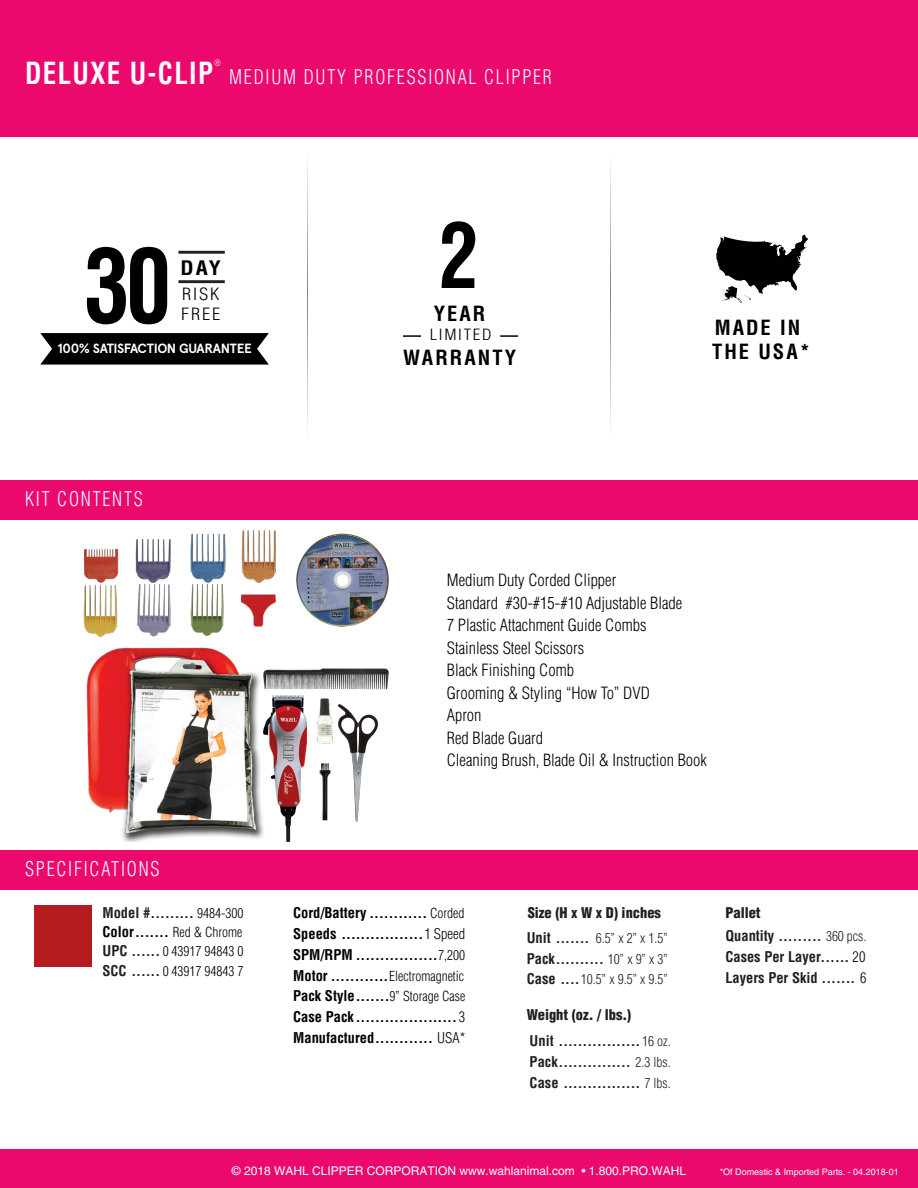
<style>
.page{position:relative;width:918px;height:1188px;background:#fff}
.page>*{position:absolute;margin:0;border:0;box-sizing:border-box;transform-origin:0 0}
.t1{font:700 condensed 100.95px "Helvetica LT";color:#000103;scale:.91 1}
.t2{font:700 condensed 88.5px "Helvetica LT";color:#000103;scale:.9 1}
.t3{font:700 condensed 29.7px "Helvetica LT";letter-spacing:.05em;color:#fff;scale:.91 1}
.t4{font:700 condensed 20.4px/24.6px "Helvetica LT";letter-spacing:.1em;color:#000103}
.t5{font:300 condensed 19.8px "Helvetica LT";letter-spacing:.1em;color:#fff;scale:.91 1}
.t6{font:700 condensed 19.5px "Helvetica LT";color:#000103;scale:1.11 1}
.t7{font:300 condensed 16.5px/22.5px "Helvetica LT";color:#000103}
.t8{font:300 condensed 16.5px/20px "Helvetica LT";letter-spacing:.1em;color:#000103;scale:1.11 1}
.t9{font:300 condensed 15.15px "Helvetica LT";letter-spacing:.1em;color:#000103;scale:1.11 1}
.t10{font:700 condensed 14.4px/20.9px "Helvetica LT";color:#000103;text-align:justify}
.t11{font:700 condensed 14.4px/20.9px "Helvetica LT";color:#231f20}
.t12{font:900 condensed 14.4px "Helvetica LT";color:#231f20}
.t13{font:300 condensed 13.5px/19.4px "Helvetica LT";color:#000103}
.t14{font:300 condensed 13.5px "Helvetica LT";color:#231f20}
.t15{font:700 13.35px "Apercu";letter-spacing:-.03em;color:#fff}
.t16{font:12px "Helvetica LT";color:#fff}
.t17{font:9px "Helvetica LT";color:#fff}
.t18{font:300 condensed 8.7px "Helvetica LT";color:#fff;scale:.91 1}
.s1{font-weight:700;font-size:14.4px;color:#231f20}
.s2{font-weight:700;font-size:14.4px}
.s3{font-weight:300;font-size:13.5px}
.s4{font-weight:300}
.s5{font-weight:900}
.s6{font-weight:300;color:#000103}
</style>
<div class="page">
<img style="left:83px;top:531px;width:306px;height:310px">
<div style="left:0;top:0;width:918px;height:136px;background:#ec096d"></div>
<div style="left:0;top:1150px;width:918px;height:38px;background:#ec096d"></div>
<div style="left:0;top:480px;width:918px;height:40px;background:#ec096d"></div>
<div style="left:0;top:851px;width:918px;height:39px;background:#ec096d"></div>
<hr style="left:178px;top:251px;width:47px;height:3px;background:#231f20">
<hr style="left:178px;top:280px;width:47px;height:3px;background:#231f20">
<svg style="left:40px;top:333px;width:229px;height:32px;background:#111214"></svg>
<svg style="left:716px;top:235px;width:92px;height:68px"></svg>
<svg style="left:403px;top:335px;width:18px;height:2px"></svg>
<svg style="left:500px;top:335px;width:18px;height:2px"></svg>
<div style="left:34px;top:905px;width:57px;height:62px;background:#b41a1e"></div>
<h3 class="t3" style="left:25px;top:55px;width:208px">DELUXE U-CLIP</h3>
<p class="t18" style="left:214px;top:57px;width:8px">®</p>
<p class="t5" style="left:229px;top:65px;width:356px">MEDIUM DUTY PROFESSIONAL CLIPPER</p>
<h1 class="t1" style="left:84px;top:223px;width:97px">30</h1>
<p class="t6" style="left:180px;top:255px;width:38px">DAY</p>
<p class="t8" style="left:181px;top:284px;width:37px">RISK<br>FREE</p>
<p class="t15" style="left:57px;top:340px;width:196px">100% SATISFACTION GUARANTEE</p>
<p class="t5" style="left:25px;top:487px;width:131px">KIT CONTENTS</p>
<h2 class="t2" style="left:439px;top:200px;width:46px">2</h2>
<p class="t4" style="left:403px;top:292px;width:114px;line-height:44px;text-align:center">YEAR<br>WARRANTY</p>
<p class="t9" style="left:430px;top:325px;width:57px">LIMITED</p>
<p class="t4" style="left:712px;top:315px;width:99px">MADE IN<br>THE USA*</p>
<p class="t5" style="left:25px;top:857px;width:149px">SPECIFICATIONS</p>
<p class="t13" style="left:103px;top:903px;width:143px"><span class="s1">Model #.........</span> 9484-300<br><span class="s2">Color.......</span> Red &amp; Chrome</p>
<p class="t13" style="left:103px;top:942px;width:143px"><span class="s1">UPC ......</span> 0 43917 94843 0<br><span class="s1">SCC ......</span> 0 43917 94843 7</p>
<p class="t7" style="left:447px;top:569px;width:262px">Medium Duty Corded Clipper<br>Standard #30-#15-#10 Adjustable Blade<br>7 Plastic Attachment Guide Combs<br>Stainless Steel Scissors<br>Black Finishing Comb<br>Grooming &amp; Styling “How To” DVD<br>Apron<br>Red Blade Guard<br>Cleaning Brush, Blade Oil &amp; Instruction Book</p>
<p class="t10" style="left:293px;top:902px;width:174px">Cord/Battery ............ <span class="s3">Corded </span>Speeds .................<span class="s4">1 Speed </span>SPM/RPM .................<span class="s3">7,200<br></span>Motor ............<span class="s3">Electromagnetic </span>Pack Style.......<span class="s3">9” Storage Case </span>Case Pack ..................... <span class="s4">3<br></span>Manufactured............ <span class="s4">USA*</span></p>
<p class="t12" style="left:528px;top:904px;width:135px">Size (H x W x D) inches</p>
<p class="t14" style="left:527px;top:929px;width:143px"><span class="s2">Unit .......</span> 6.5” x 2” x 1.5”</p>
<p class="t11" style="left:527px;top:948px;width:143px">Pack.......... <span class="s3">10” x 9” x 3”</span></p>
<p class="t14" style="left:527px;top:971px;width:143px"><span class="s2">Case ....</span>10.5” x 9.5” x 9.5”</p>
<p class="t12" style="left:527px;top:1006px;width:106px">Weight (oz. / lbs.)</p>
<p class="t11" style="left:530px;top:1030px;width:143px;text-align:justify">Unit ................. <span class="s3">16 oz.<br></span>Pack............... <span class="s3">2.3 lbs.<br></span>Case ................ <span class="s3">7 lbs.</span></p>
<p class="t11" style="left:725px;top:901px;width:143px;line-height:23.2px"><span class="s5">Pallet<br></span>Quantity ......... <span class="s3">360 pcs.</span></p>
<p class="t11" style="left:725px;top:946px;width:143px">Cases Per Layer...... <span class="s6">20<br></span>Layers Per Skid ....... <span class="s6">6</span></p>
<p class="t16" style="left:232px;top:1164px;width:456px">© 2018 WAHL CLIPPER CORPORATION www.wahlanimal.com • 1.800.PRO.WAHL</p>
<p class="t17" style="left:720px;top:1167px;width:181px">*Of Domestic &amp; Imported Parts. - 04.2018-01</p>
</div>
